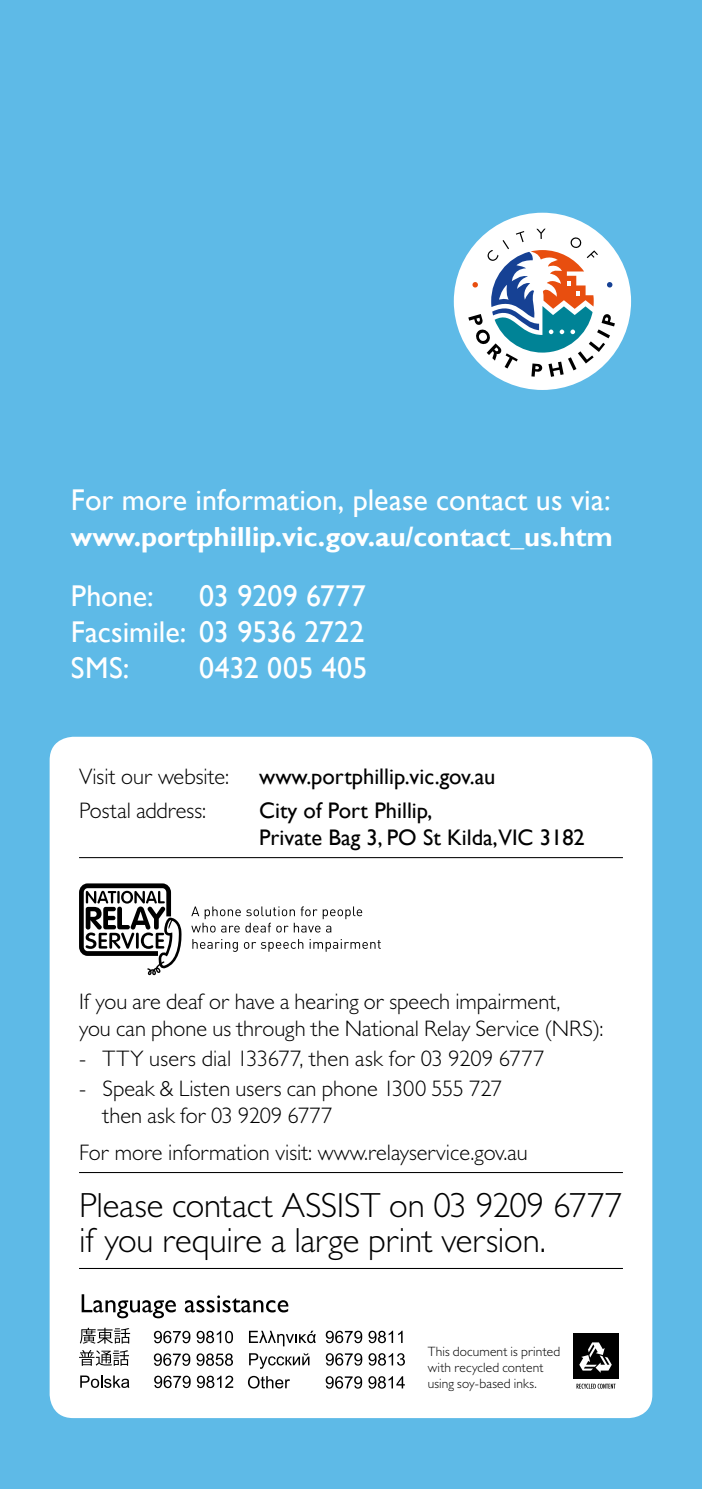
<style>
.page{position:relative;width:702px;height:1489px;background:#fff}
.page>*{position:absolute;margin:0;border:0;box-sizing:border-box;transform-origin:0 0}
.t1{font:300 35px/35.2px "Gill Sans MT Std";letter-spacing:-.005em;color:#000}
.t2{font:30px/36px "Gill Sans";color:#fff;text-align:justify}
.t3{font:700 27.5px "Gill Sans";color:#fff}
.t4{font:300 22.5px/27px "Gill Sans MT Std";color:#000}
.t5{font:22.5px/27px "Gill Sans";color:#000}
.t6{font:300 13.5px/16.2px "Gill Sans MT Std";letter-spacing:.015em;color:#000}
</style>
<div class="page">
<div style="left:0;top:0;width:702px;height:1488px;background:#5ebae7"></div>
<div style="left:454px;top:213px;width:177px;height:177px;background:#fff;border-radius:50%"></div>
<svg style="left:468px;top:229px;width:147px;height:148px"></svg>
<div style="left:50px;top:736px;width:602px;height:681px;background:#fff;border-radius:24px"></div>
<hr style="left:79px;top:857px;width:544px;height:1px;background:#000">
<hr style="left:79px;top:1171px;width:544px;height:1px;background:#000">
<hr style="left:79px;top:1267px;width:544px;height:1px;background:#000">
<svg style="left:79px;top:883px;width:103px;height:92px"></svg>
<svg style="left:191px;top:906px;width:171px;height:26px"></svg>
<svg style="left:192px;top:939px;width:46px;height:12px"></svg>
<svg style="left:244px;top:939px;width:59px;height:12px"></svg>
<svg style="left:309px;top:939px;width:72px;height:12px"></svg>
<svg style="left:82px;top:1294px;width:94px;height:24px"></svg>
<svg style="left:185px;top:1295px;width:103px;height:17px"></svg>
<svg style="left:154px;top:1330px;width:36px;height:13px"></svg>
<svg style="left:196px;top:1330px;width:37px;height:13px"></svg>
<svg style="left:249px;top:1330px;width:67px;height:16px"></svg>
<svg style="left:326px;top:1330px;width:36px;height:12px"></svg>
<svg style="left:368px;top:1330px;width:34px;height:12px"></svg>
<svg style="left:80px;top:1375px;width:49px;height:12px"></svg>
<svg style="left:326px;top:1353px;width:36px;height:12px"></svg>
<svg style="left:368px;top:1353px;width:37px;height:12px"></svg>
<svg style="left:325px;top:1376px;width:37px;height:12px"></svg>
<svg style="left:368px;top:1376px;width:37px;height:12px"></svg>
<svg style="left:154px;top:1375px;width:37px;height:12px"></svg>
<svg style="left:197px;top:1375px;width:36px;height:12px"></svg>
<svg style="left:80px;top:1327px;width:50px;height:16px"></svg>
<svg style="left:79px;top:1350px;width:50px;height:15px"></svg>
<svg style="left:154px;top:1353px;width:36px;height:12px"></svg>
<svg style="left:196px;top:1353px;width:37px;height:12px"></svg>
<svg style="left:248px;top:1375px;width:42px;height:13px"></svg>
<svg style="left:249px;top:1353px;width:60px;height:15px"></svg>
<div style="left:573px;top:1332px;width:46px;height:46px;background:#000"></div>
<svg style="left:579px;top:1342px;width:32px;height:30px"></svg>
<svg style="left:576px;top:1383px;width:39px;height:5px"></svg>
<h2 class="t2" style="left:71px;top:482px;width:541px">For more information, please contact us via:</h2>
<p class="t3" style="left:71px;top:520px;width:543px">www.portphillip.vic.gov.au/contact_us.htm</p>
<h2 class="t2" style="left:71px;top:578px;width:84px">Phone:</h2>
<h2 class="t2" style="left:71px;top:578px;width:296px;text-indent:128px">03 9209 6777<br>Facsimile: 03 9536 2722<br>SMS:</h2>
<h2 class="t2" style="left:199px;top:650px;width:170px">0432 005 405</h2>
<p class="t4" style="left:79px;top:762px;width:152px">Visit our website:</p>
<p class="t5" style="left:259px;top:763px;width:238px">www.portphillip.vic.gov.au</p>
<p class="t4" style="left:79px;top:796px;width:129px">Postal address:</p>
<p class="t5" style="left:259px;top:797px;width:327px">City of Port Phillip,<br>Private Bag 3, PO St Kilda,VIC 3182</p>
<p class="t4" style="left:79px;top:987px;width:526px">If you are deaf or have a hearing or speech impairment,<br>you can phone us through the National Relay Service (NRS):</p>
<p class="t4" style="left:79px;top:1044px;width:467px">- TTY users dial 133677, then ask for 03 9209 6777</p>
<p class="t4" style="left:103px;top:1074px;width:401px;text-indent:-24px">- Speak &amp; Listen users can phone 1300 555 727 then ask for 03 9209 6777</p>
<p class="t4" style="left:79px;top:1138px;width:450px">For more information visit: www.relayservice.gov.au</p>
<h1 class="t1" style="left:79px;top:1186px;width:545px">Please contact ASSIST on 03 9209 6777 if you require a large print version.</h1>
<p class="t6" style="left:427px;top:1342px;width:134px">This document is printed with recycled content using soy-based inks.</p>
</div>
